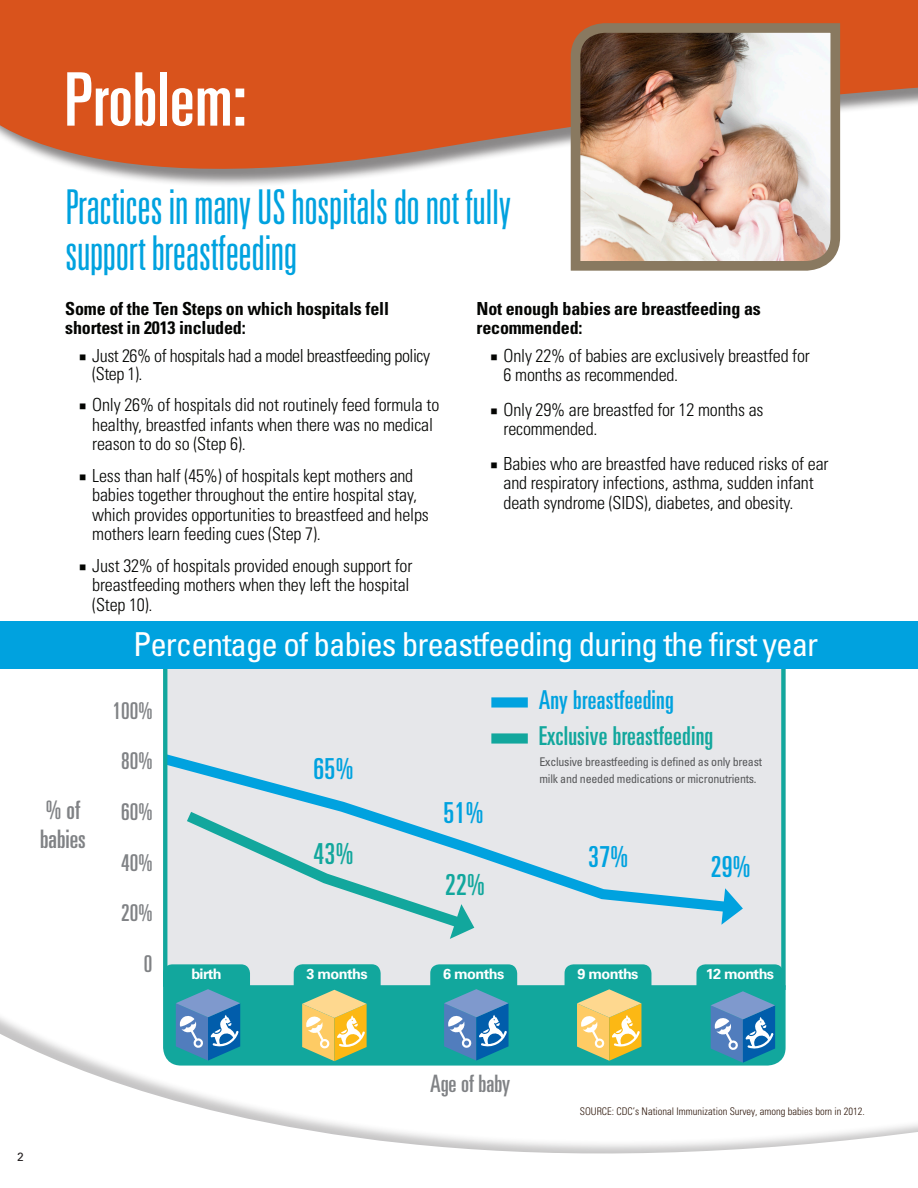
<style>
.page{position:relative;width:918px;height:1188px;background:#fff}
.page>*{position:absolute;margin:0;border:0;box-sizing:border-box;transform-origin:0 0}
.t1{font:ultra-condensed 73.95px "Univers LT Std";color:#fff}
.t2{font:300 ultra-condensed 48px/46.5px "Univers LT Std";letter-spacing:-.01em;color:#00a2df}
.t3{font:condensed 33px "Univers LT Std";letter-spacing:-.03em;color:#fff}
.t4{font:ultra-condensed 28.95px "Univers LT Std";letter-spacing:.01em;color:#00a2df}
.t5{font:ultra-condensed 28.95px "Univers LT Std";color:#12a79d}
.t6{font:ultra-condensed 26.1px "Univers LT Std";letter-spacing:.01em;color:#12a79d}
.t7{font:ultra-condensed 26.1px "Univers LT Std";letter-spacing:.01em;color:#00a2df}
.t8{font:ultra-condensed 25.5px "Univers LT Std";color:#808285}
.t9{font:ultra-condensed 24px "Univers LT Std";color:#808285}
.t10{font:ultra-condensed 23.1px "Univers LT Std";color:#808285}
.t11{font:300 condensed 18px/19.5px "Univers LT Std";letter-spacing:-.01em;color:#040503}
.t12{font:700 condensed 18px/19.5px "Univers LT Std";letter-spacing:-.01em;color:#040503}
.t13{font:700 14.4px "Univers LT Std";letter-spacing:-.04em;color:#fff}
.t14{font:condensed 12px "Univers LT Std";letter-spacing:-.02em;color:#57585a}
.t15{font:12px "Univers LT Std";color:#231f20}
.t16{font:300 condensed 10.5px "Univers LT Std";color:#2f180c}
.s1{font-family:"Minion Pro Medium Capt";font-weight:400;font-stretch:normal}
</style>
<div class="page">
<svg style="left:0;top:1017px;width:918px;height:137px"></svg>
<div style="left:163px;top:665px;width:623px;height:322px;background:#e6e7ea"></div>
<div style="left:781px;top:659px;width:5px;height:331px;background:#12a79d"></div>
<svg style="left:167px;top:747px;width:554px;height:171px"></svg>
<svg style="left:721px;top:888px;width:22px;height:37px"></svg>
<svg style="left:163px;top:669px;width:4px;height:295px"></svg>
<div style="left:0;top:621px;width:918px;height:48px;background:#00a2df"></div>
<svg style="left:176px;top:803px;width:300px;height:136px"></svg>
<div style="left:491px;top:697px;width:37px;height:11px;background:#00a2df"></div>
<div style="left:491px;top:733px;width:37px;height:11px;background:#12a79d"></div>
<svg style="left:0;top:0;width:918px;height:185px;background:#d96e42"></svg>
<img style="left:566px;top:18px;width:279px;height:253px">
<div style="left:163px;top:985px;width:623px;height:81px;background:#12a79d"></div>
<svg style="left:294px;top:964px;width:87px;height:97px;background:#79b988"></svg>
<svg style="left:565px;top:964px;width:86px;height:97px;background:#7bb988"></svg>
<svg style="left:430px;top:964px;width:87px;height:97px;background:#349caf"></svg>
<svg style="left:163px;top:964px;width:87px;height:97px;background:#349caf"></svg>
<svg style="left:696px;top:964px;width:87px;height:99px;background:#349cae"></svg>
<p class="t1" style="left:64px;top:57px;width:184px">Problem:</p>
<p class="t2" style="left:65px;top:183px;width:447px">Practices in many US hospitals do not fully support breastfeeding</p>
<p class="t12" style="left:65px;top:298px;width:325px">Some of the Ten Steps on which hospitals fell shortest in 2013 included:</p>
<p class="t11" style="left:92px;top:346px;width:339px;line-height:18px;text-indent:-14px"><span class="s1">■</span> Just 26% of hospitals had a model breastfeeding policy (Step 1).</p>
<p class="t11" style="left:92px;top:395px;width:349px;text-indent:-14px"><span class="s1">■</span> Only 26% of hospitals did not routinely feed formula to healthy, breastfed infants when there was no medical reason to do so (Step 6).</p>
<p class="t11" style="left:92px;top:466px;width:338px;text-indent:-14px"><span class="s1">■</span> Less than half (45%) of hospitals kept mothers and babies together throughout the entire hospital stay, which provides opportunities to breastfeed and helps mothers learn feeding cues (Step 7).</p>
<p class="t11" style="left:92px;top:556px;width:322px;text-indent:-14px"><span class="s1">■</span> Just 32% of hospitals provided enough support for breastfeeding mothers when they left the hospital (Step 10).</p>
<p class="t12" style="left:477px;top:298px;width:286px">Not enough babies are breastfeeding as recommended:</p>
<p class="t11" style="left:504px;top:346px;width:308px;text-indent:-14px"><span class="s1">■</span> Only 22% of babies are exclusively breastfed for<br>6 months as recommended.</p>
<p class="t11" style="left:504px;top:400px;width:262px;text-indent:-14px"><span class="s1">■</span> Only 29% are breastfed for 12 months as recommended.</p>
<p class="t11" style="left:504px;top:454px;width:327px;text-indent:-14px"><span class="s1">■</span> Babies who are breastfed have reduced risks of ear and respiratory infections, asthma, sudden infant death syndrome (SIDS), diabetes, and obesity.</p>
<p class="t8" style="left:46px;top:796px;width:36px">% of</p>
<p class="t8" style="left:40px;top:824px;width:47px">babies</p>
<p class="t3" style="left:133px;top:623px;width:687px">Percentage of babies breastfeeding during the first year</p>
<p class="t10" style="left:113px;top:697px;width:41px">100%</p>
<p class="t10" style="left:121px;top:748px;width:33px">80%</p>
<p class="t10" style="left:121px;top:799px;width:33px">60%</p>
<p class="t10" style="left:121px;top:849px;width:33px">40%</p>
<p class="t10" style="left:121px;top:900px;width:33px">20%</p>
<p class="t10" style="left:144px;top:951px;width:10px">0</p>
<p class="t7" style="left:539px;top:685px;width:137px">Any breastfeeding</p>
<p class="t4" style="left:314px;top:752px;width:41px">65%</p>
<p class="t5" style="left:314px;top:838px;width:41px">43%</p>
<p class="t4" style="left:444px;top:796px;width:41px">51%</p>
<p class="t5" style="left:445px;top:868px;width:41px">22%</p>
<p class="t6" style="left:539px;top:721px;width:176px">Exclusive breastfeeding</p>
<p class="t14" style="left:540px;top:754px;width:224px">Exclusive breastfeeding is defined as only breast</p>
<p class="t14" style="left:540px;top:771px;width:219px">milk and needed medications or micronutrients.</p>
<p class="t4" style="left:588px;top:840px;width:41px">37%</p>
<p class="t4" style="left:711px;top:850px;width:41px">29%</p>
<p class="t13" style="left:191px;top:966px;width:32px">birth</p>
<p class="t13" style="left:307px;top:966px;width:63px">3 months</p>
<p class="t13" style="left:443px;top:966px;width:63px">6 months</p>
<p class="t13" style="left:577px;top:966px;width:63px">9 months</p>
<p class="t13" style="left:706px;top:966px;width:70px">12 months</p>
<p class="t15" style="left:17px;top:1150px;width:8px">2</p>
<p class="t9" style="left:430px;top:1070px;width:82px">Age of baby</p>
<p class="t16" style="left:580px;top:1105px;width:287px">SOURCE: CDC’s National Immunization Survey, among babies born in 2012.</p>
</div>
